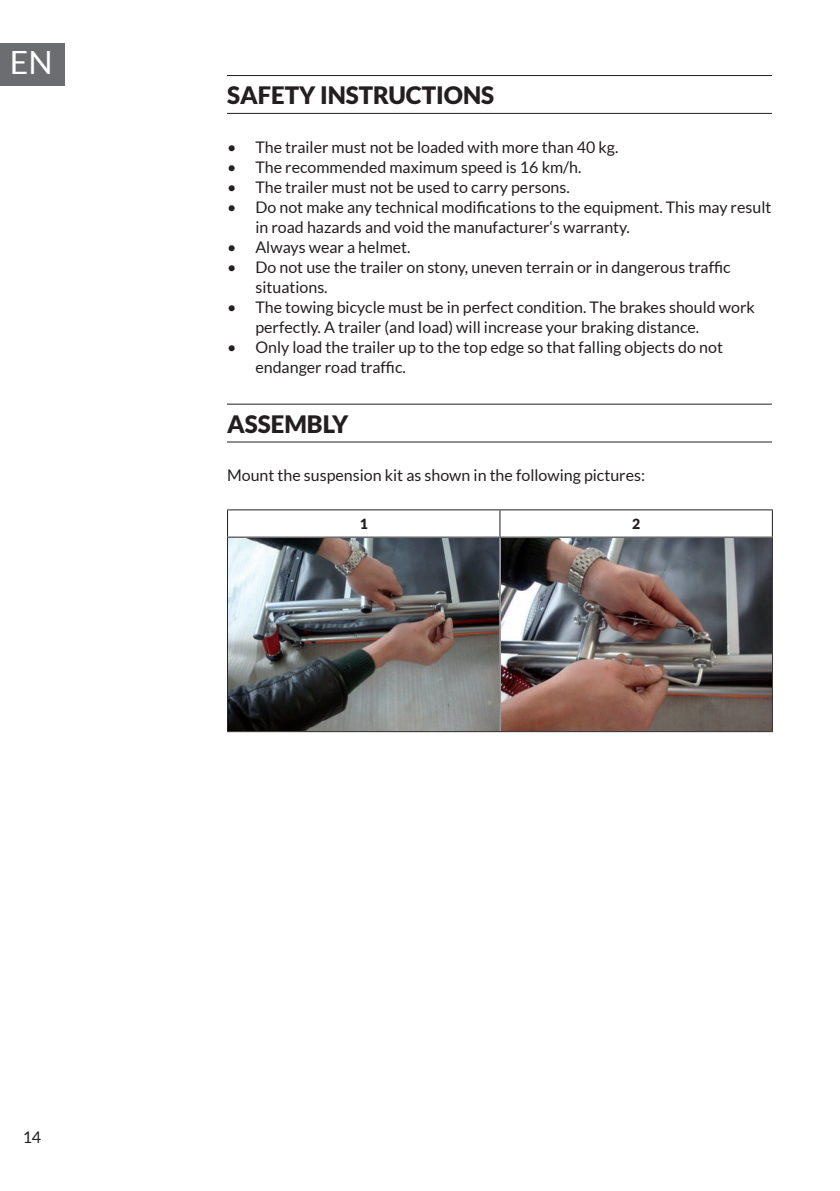
<style>
.page{position:relative;width:840px;height:1191px;background:#fff}
.page>*{position:absolute;margin:0;border:0;box-sizing:border-box;transform-origin:0 0}
.t1{font:32px "Lato";color:#fff}
.t2{font:900 24px "Lato";color:#231f20}
.t3{font:16px/20px "Lato";color:#231f20}
.t4{font:900 14px "Lato";color:#231f20}
</style>
<div class="page">
<div style="left:0;top:43px;width:65px;height:42px;background:#6c6d70"></div>
<hr style="left:227px;top:75px;width:544px;height:1px;background:#231f20">
<hr style="left:227px;top:113px;width:544px;height:1px;background:#231f20">
<hr style="left:227px;top:403px;width:544px;height:1px;background:#231f20">
<hr style="left:227px;top:441px;width:544px;height:1px;background:#231f20">
<hr style="left:227px;top:509px;width:272px;height:1px;background:#231f20">
<svg style="left:227px;top:510px;width:1px;height:26px"></svg>
<hr style="left:499px;top:509px;width:273px;height:1px;background:#231f20">
<svg style="left:499px;top:510px;width:1px;height:26px"></svg>
<svg style="left:771px;top:510px;width:1px;height:26px"></svg>
<hr style="left:227px;top:536px;width:272px;height:1px;background:#231f20">
<hr style="left:227px;top:537px;width:1px;height:194px;background:#231f20">
<hr style="left:499px;top:536px;width:273px;height:1px;background:#231f20">
<hr style="left:499px;top:537px;width:1px;height:194px;background:#231f20">
<hr style="left:771px;top:537px;width:1px;height:194px;background:#231f20">
<hr style="left:227px;top:731px;width:272px;height:1px;background:#231f20">
<hr style="left:499px;top:731px;width:273px;height:1px;background:#231f20">
<img style="left:228px;top:538px;width:270px;height:192px">
<img style="left:501px;top:538px;width:269px;height:192px">
<h1 class="t1" style="left:10px;top:45px;width:44px">EN</h1>
<h2 class="t2" style="left:227px;top:82px;width:268px">SAFETY INSTRUCTIONS</h2>
<p class="t3" style="left:227px;top:137px;width:393px">• The trailer must not be loaded with more than 40 kg.</p>
<p class="t3" style="left:227px;top:157px;width:356px">• The recommended maximum speed is 16 km/h.</p>
<p class="t3" style="left:227px;top:177px;width:344px">• The trailer must not be used to carry persons.</p>
<p class="t3" style="left:255px;top:197px;width:517px;text-indent:-28px">• Do not make any technical modifications to the equipment. This may result in road hazards and void the manufacturer‘s warranty.</p>
<p class="t3" style="left:227px;top:237px;width:185px">• Always wear a helmet.</p>
<p class="t3" style="left:255px;top:257px;width:476px;text-indent:-28px">• Do not use the trailer on stony, uneven terrain or in dangerous traffic situations.</p>
<p class="t3" style="left:255px;top:297px;width:500px;text-indent:-28px">• The towing bicycle must be in perfect condition. The brakes should work perfectly. A trailer (and load) will increase your braking distance.</p>
<p class="t3" style="left:255px;top:337px;width:469px;text-indent:-28px">• Only load the trailer up to the top edge so that falling objects do not endanger road traffic.</p>
<h2 class="t2" style="left:227px;top:410px;width:123px">ASSEMBLY</h2>
<p class="t3" style="left:227px;top:465px;width:419px">Mount the suspension kit as shown in the following pictures:</p>
<p class="t4" style="left:359px;top:516px;width:10px">1</p>
<p class="t4" style="left:631px;top:516px;width:10px">2</p>
<p class="t3" style="left:23px;top:1127px;width:20px">14</p>
</div>
